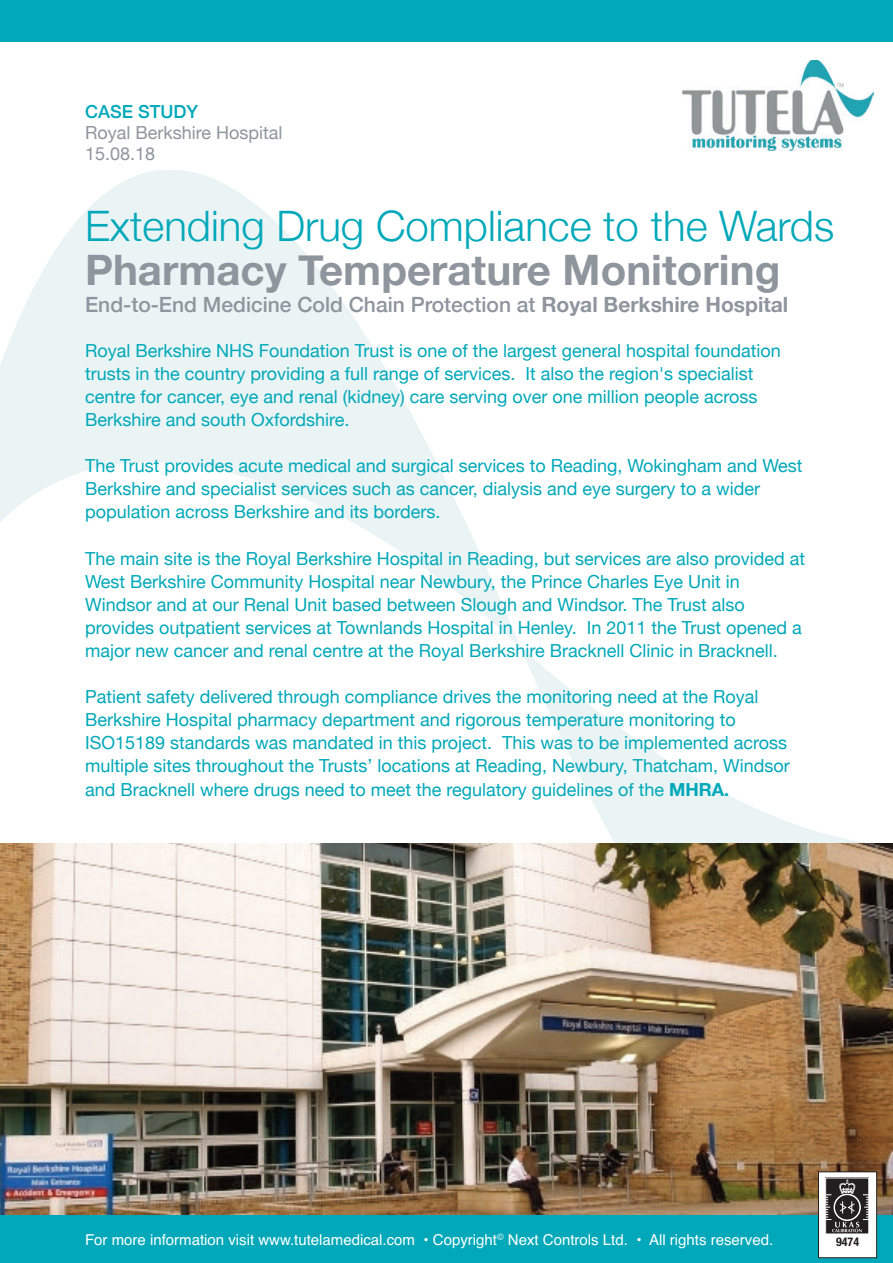
<style>
.page{position:relative;width:893px;height:1263px;background:#fff}
.page>*{position:absolute;margin:0;border:0;box-sizing:border-box;transform-origin:0 0}
.t1{font:300 42px "Helvetica Neue";color:#00a8b9}
.t2{font:700 42px "Helvetica Neue";color:#8f959d}
.t3{font:500 21px "Helvetica Neue";color:#8f959d}
.t4{font:18px/23.1px "Helvetica Neue";color:#00a8b9}
.t5{font:18px/21px "Helvetica Neue";color:#8f959d}
.t6{font:500 18px "Helvetica Neue";color:#00a8b9}
.t7{font:15px "Helvetica";color:#fff}
.t8{font:700 condensed 12px "Helvetica Neue";color:#231f20}
.s1{font-weight:700}
</style>
<div class="page">
<div style="left:0;top:1215px;width:893px;height:48px;background:#00a8b9"></div>
<div style="left:0;top:0;width:893px;height:41px;background:#00a8b9"></div>
<img style="left:683px;top:60px;width:191px;height:90px">
<img style="left:0;top:843px;width:893px;height:372px">
<div style="left:819px;top:1172px;width:57px;height:85px;background:#fff"></div>
<div style="left:818px;top:1172px;width:59px;height:86px;border:1px solid #231f20"></div>
<svg style="left:826px;top:1179px;width:43px;height:53px;background:#4d494a"></svg>
<p class="t6" style="left:85px;top:101px;width:115px">CasE study</p>
<p class="t5" style="left:85px;top:122px;width:199px">Royal Berkshire Hospital<br>15.08.18</p>
<h1 class="t1" style="left:85px;top:201px;width:751px">Extending Drug Compliance to the Wards</h1>
<h1 class="t2" style="left:85px;top:244px;width:697px">Pharmacy Temperature Monitoring</h1>
<p class="t3" style="left:85px;top:291px;width:705px">End-to-End Medicine Cold Chain Protection at <span class="s1">Royal Berkshire Hospital</span></p>
<p class="t4" style="left:85px;top:338px;width:697px">Royal Berkshire NHS Foundation Trust is one of the largest general hospital foundation trusts in the country providing a full range of services. It also the region's specialist centre for cancer, eye and renal (kidney) care serving over one million people across Berkshire and south Oxfordshire.</p>
<p class="t4" style="left:85px;top:454px;width:719px">The Trust provides acute medical and surgical services to Reading, Wokingham and West<br>Berkshire and specialist services such as cancer, dialysis and eye surgery to a wider population across Berkshire and its borders.</p>
<p class="t4" style="left:85px;top:546px;width:722px">The main site is the Royal Berkshire Hospital in Reading, but services are also provided at West Berkshire Community Hospital near Newbury, the Prince Charles Eye Unit in Windsor and at our Renal Unit based between Slough and Windsor. The Trust also provides outpatient services at Townlands Hospital in Henley. In 2011 the Trust opened a major new cancer and renal centre at the Royal Berkshire Bracknell Clinic in Bracknell.</p>
<p class="t4" style="left:85px;top:685px;width:706px">Patient safety delivered through compliance drives the monitoring need at the Royal Berkshire Hospital pharmacy department and rigorous temperature monitoring to ISO15189 standards was mandated in this project. This was to be implemented across multiple sites throughout the Trusts’ locations at Reading, Newbury, Thatcham, Windsor and Bracknell where drugs need to meet the regulatory guidelines of the <span class="s1">MHRA.</span></p>
<p class="t7" style="left:85px;top:1234px;width:690px">For more information visit www.tutelamedical.com • Copyright<sup>©</sup> Next Controls Ltd. • All rights reserved.</p>
<p class="t8" style="left:836px;top:1235px;width:25px">9474</p>
</div>
